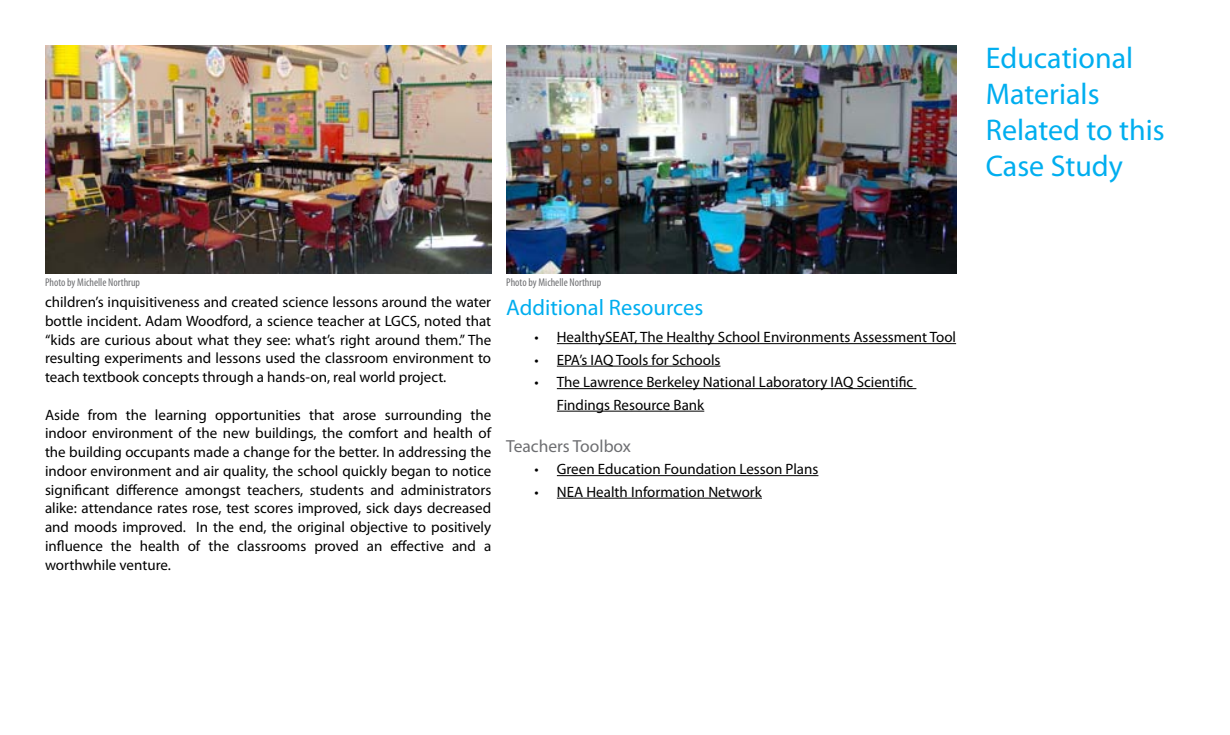
<style>
.page{position:relative;width:1230px;height:735px;background:#fff}
.page>*{position:absolute;margin:0;border:0;box-sizing:border-box;transform-origin:0 0}
.t1{font:30px/36px "Myriad Pro";color:#00aeef}
.t2{font:22.5px "Myriad Pro";color:#00aeef}
.t3{font:17.5px "Myriad Pro";color:#6d6e71}
.t4{font:15px/18.8px "Myriad Pro";color:#000;text-align:justify}
.t5{font:condensed 11.25px "Myriad Pro";color:#6d6e71}
</style>
<div class="page">
<hr style="left:557px;top:343px;width:399px;height:1px;background:#000">
<hr style="left:557px;top:366px;width:164px;height:1px;background:#000">
<hr style="left:557px;top:388px;width:359px;height:1px;background:#000">
<hr style="left:557px;top:411px;width:147px;height:1px;background:#000">
<hr style="left:557px;top:475px;width:261px;height:1px;background:#000">
<hr style="left:557px;top:498px;width:205px;height:1px;background:#000">
<img style="left:45px;top:45px;width:446px;height:229px">
<img style="left:506px;top:45px;width:450px;height:229px">
<h1 class="t1" style="left:986px;top:39px;width:180px">Educational<br>Materials<br>Related to this<br>Case Study</h1>
<p class="t5" style="left:45px;top:276px;width:97px">Photo by Michelle Northrup</p>
<p class="t5" style="left:506px;top:276px;width:97px">Photo by Michelle Northrup</p>
<p class="t4" style="left:45px;top:293px;width:448px">children’s inquisitiveness and created science lessons around the water bottle incident. Adam Woodford, a science teacher at LGCS, noted that “kids are curious about what they see: what’s right around them.” The resulting experiments and lessons used the classroom environment to teach textbook concepts through a hands-on, real world project.</p>
<p class="t4" style="left:45px;top:405px;width:448px">Aside from the learning opportunities that arose surrounding the indoor environment of the new buildings, the comfort and health of the building occupants made a change for the better. In addressing the indoor environment and air quality, the school quickly began to notice significant difference amongst teachers, students and administrators alike: attendance rates rose, test scores improved, sick days decreased and moods improved. In the end, the original objective to positively influence the health of the classrooms proved an effective and a worthwhile venture.</p>
<h2 class="t2" style="left:506px;top:294px;width:199px">Additional Resources</h2>
<p class="t4" style="left:534px;top:328px;width:423px">• HealthySEAT, The Healthy School Environments Assessment Tool</p>
<p class="t4" style="left:534px;top:350px;width:188px">• EPA’s IAQ Tools for Schools</p>
<p class="t4" style="left:557px;top:371px;width:358px;line-height:22.5px;text-indent:-22px">• The Lawrence Berkeley National Laboratory IAQ Scientific<br>Findings Resource Bank</p>
<p class="t3" style="left:506px;top:435px;width:126px">Teachers Toolbox</p>
<p class="t4" style="left:534px;top:460px;width:286px">• Green Education Foundation Lesson Plans</p>
<p class="t4" style="left:534px;top:482px;width:229px">• NEA Health Information Network</p>
</div>
